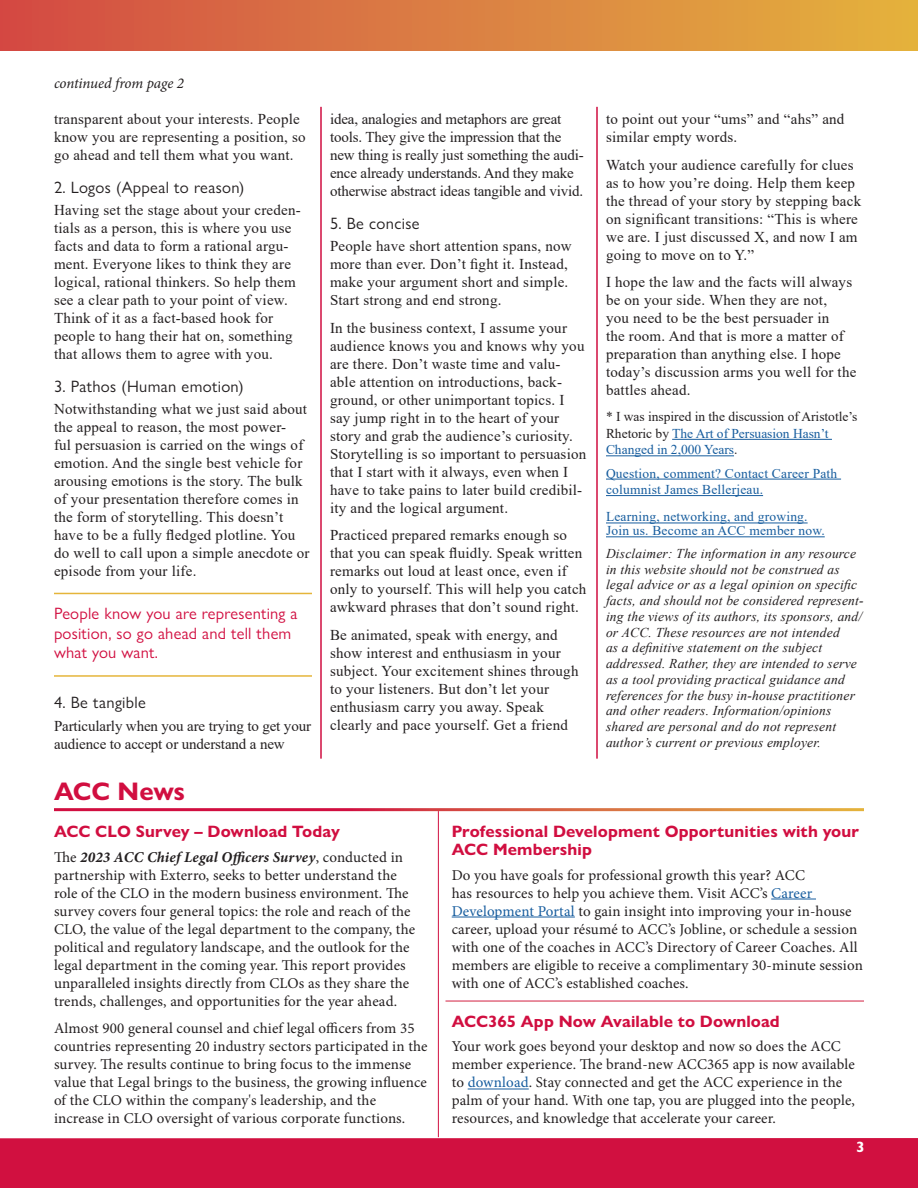
<style>
.page{position:relative;width:918px;height:1188px;background:#fff}
.page>*{position:absolute;margin:0;border:0;box-sizing:border-box;transform-origin:0 0}
.Headline_with_rule{font:700 25.5px "Gill Sans Nova";letter-spacing:-.005em;color:#d10e40}
.Subhead{font:700 16.5px/18px "Gill Sans Nova";letter-spacing:.005em;color:#d10e40}
.callout{font:16.5px/19.5px "Gill Sans Nova";letter-spacing:.015em;color:#d10e40}
.subhead-2{font:16.5px "Gill Sans Nova";letter-spacing:.02em;color:#231f20}
.body_type{font:15px/18px "Times New Roman";letter-spacing:.015em;color:#231f20}
.body_text{font:15px/18px "Minion Pro";letter-spacing:.01em;color:#231f20}
.body_type-2{font:15px/18px "Times New Roman";letter-spacing:-.01em;color:#231f20}
.Continued_line{font:italic 15px "Minion Pro";letter-spacing:-.01em;color:#231f20}
.t1{font:700 15px "Gill Sans Nova";color:#fff}
.body_type-3{font:italic 13.5px/15.8px "Times New Roman";letter-spacing:.015em;color:#231f20}
.body_type-4{font:13.5px/16.5px "Times New Roman";letter-spacing:.015em;color:#175d9e}
.body_type-5{font:13.5px/16.5px "Times New Roman";color:#231f20}
.s1{color:#175d9e}
.s2{font-weight:700;font-style:italic}
</style>
<div class="page">
<hr style="left:54px;top:675px;width:258px;height:2px;background:#e5b53a">
<hr style="left:54px;top:593px;width:258px;height:1px;background:#e5b53a">
<hr style="left:672px;top:439px;width:160px;height:1px;background:#175d9e">
<hr style="left:606px;top:456px;width:128px;height:1px;background:#175d9e">
<hr style="left:606px;top:479px;width:235px;height:1px;background:#175d9e">
<hr style="left:606px;top:495px;width:157px;height:1px;background:#175d9e">
<hr style="left:606px;top:523px;width:202px;height:1px;background:#175d9e">
<hr style="left:606px;top:537px;width:219px;height:1px;background:#175d9e">
<hr style="left:321px;top:107px;width:1px;height:652px;background:#d10e40">
<hr style="left:597px;top:107px;width:1px;height:652px;background:#d10e40">
<div style="left:0;top:0;width:918px;height:50px;background:linear-gradient(to right,#d34b45,#e4b33e)"></div>
<svg style="left:0;top:1108px;width:918px;height:80px"></svg>
<hr style="left:438px;top:811px;width:1px;height:326px;background:#fff">
<hr style="left:771px;top:899px;width:45px;height:1px;background:#175d9e">
<hr style="left:452px;top:917px;width:123px;height:1px;background:#175d9e">
<hr style="left:468px;top:1089px;width:61px;height:1px;background:#175d9e">
<p class="Continued_line" style="left:54px;top:73px;width:131px">continued from page 2</p>
<p class="body_type" style="left:54px;top:110px;width:253px">transparent about your interests. People know you are representing a position, so go ahead and tell them what you want.</p>
<p class="subhead-2" style="left:54px;top:177px;width:192px">2. Logos (Appeal to reason)</p>
<p class="body_type" style="left:54px;top:201px;width:248px">Having set the stage about your creden&shy;tials as a person, this is where you use facts and data to form a rational argu&shy;ment. Everyone likes to think they are logical, rational thinkers. So help them see a clear path to your point of view.<br>Think of it as a fact-based hook for people to hang their hat on, something that allows them to agree with you.</p>
<p class="subhead-2" style="left:54px;top:376px;width:191px">3. Pathos (Human emotion)</p>
<p class="body_type" style="left:54px;top:400px;width:257px">Notwithstanding what we just said about the appeal to reason, the most power-<br>ful persuasion is carried on the wings of emotion. And the single best vehicle for arousing emotions is the story. The bulk of your presentation therefore comes in the form of storytelling. This doesn’t have to be a fully fledged plotline. You do well to call upon a simple anecdote or episode from your life.</p>
<p class="callout" style="left:54px;top:603px;width:245px">People know you are representing a position, so go ahead and tell them what you want.</p>
<p class="subhead-2" style="left:54px;top:693px;width:93px">4. Be tangible</p>
<p class="body_type-2" style="left:54px;top:716px;width:259px">Particularly when you are trying to get your audience to accept or understand a new</p>
<p class="body_type-2" style="left:330px;top:110px;width:255px">idea, analogies and metaphors are great tools. They give the impression that the new thing is really just something the audi&shy;ence already understands. And they make otherwise abstract ideas tangible and vivid.</p>
<p class="subhead-2" style="left:330px;top:213px;width:91px">5. Be concise</p>
<p class="body_type" style="left:330px;top:237px;width:243px">People have short attention spans, now more than ever. Don’t fight it. Instead, make your argument short and simple.<br>Start strong and end strong.</p>
<p class="body_type" style="left:330px;top:318px;width:258px">In the business context, I assume your audience knows you and knows why you are there. Don’t waste time and valu&shy;able attention on introductions, back&shy;ground, or other unimportant topics. I say jump right in to the heart of your story and grab the audience’s curiosity.<br>Storytelling is so important to persuasion that I start with it always, even when I have to take pains to later build credibil&shy;ity and the logical argument.</p>
<p class="body_type" style="left:330px;top:526px;width:258px">Practiced prepared remarks enough so that you can speak fluidly. Speak written remarks out loud at least once, even if only to yourself. This will help you catch awkward phrases that don’t sound right.</p>
<p class="body_type" style="left:330px;top:626px;width:250px">Be animated, speak with energy, and show interest and enthusiasm in your subject. Your excitement shines through to your listeners. But don’t let your enthusiasm carry you away. Speak clearly and pace yourself. Get a friend</p>
<p class="body_type" style="left:606px;top:110px;width:240px">to point out your “ums” and “ahs” and similar empty words.</p>
<p class="body_type" style="left:606px;top:155px;width:257px">Watch your audience carefully for clues as to how you’re doing. Help them keep the thread of your story by stepping back on significant transitions: “This is where we are. I just discussed X, and now I am going to move on to Y.”</p>
<p class="body_type" style="left:606px;top:273px;width:252px">I hope the law and the facts will always be on your side. When they are not,<br>you need to be the best persuader in<br>the room. And that is more a matter of preparation than anything else. I hope today’s discussion arms you well for the battles ahead.</p>
<p class="body_type-5" style="left:606px;top:408px;width:253px">* I was inspired in the discussion of Aristotle’s<br>Rhetoric by <span class="s1">The Art of Persuasion Hasn’t<br>Changed in 2,000 Years</span>.</p>
<p class="body_type-4" style="left:606px;top:464px;width:233px">Question, comment? Contact Career Path columnist James Bellerjeau.</p>
<p class="body_type-4" style="left:606px;top:508px;width:203px">Learning, networking, and growing.</p>
<p class="body_type-4" style="left:606px;top:522px;width:220px">Join us. Become an ACC member now.</p>
<p class="body_type-3" style="left:606px;top:545px;width:259px">Disclaimer: The information in any resource in this website should not be construed as legal advice or as a legal opinion on specific facts, and should not be considered represent&shy;ing the views of its authors, its sponsors, and/ or ACC. These resources are not intended<br>as a definitive statement on the subject addressed. Rather, they are intended to serve as a tool providing practical guidance and references for the busy in-house practitioner and other readers. Information/opinions shared are personal and do not represent author’s current or previous employer.</p>
<p class="Headline_with_rule" style="left:54px;top:775px;width:133px">ACC News</p>
<p class="Subhead" style="left:54px;top:822px;width:287px">ACC CLO Survey – Download Today</p>
<p class="body_text" style="left:54px;top:848px;width:363px">The <span class="s2">2023 ACC Chief Legal Officers Survey</span>, conducted in partnership with Exterro, seeks to better understand the role of the CLO in the modern business environment. The survey covers four general topics: the role and reach of the CLO, the value of the legal department to the company, the political and regulatory landscape, and the outlook for the legal department in the coming year. This report provides unparalleled insights directly from CLOs as they share the trends, challenges, and opportunities for the year ahead.</p>
<p class="body_text" style="left:54px;top:1020px;width:375px">Almost 900 general counsel and chief legal officers from 35 countries representing 20 industry sectors participated in the survey. The results continue to bring focus to the immense value that Legal brings to the business, the growing influence of the CLO within the company's leadership, and the increase in CLO oversight of various corporate functions.</p>
<p class="Subhead" style="left:452px;top:822px;width:409px">Professional Development Opportunities with your<br>ACC Membership</p>
<p class="body_text" style="left:452px;top:866px;width:413px">Do you have goals for professional growth this year? ACC<br>has resources to help you achieve them. Visit ACC’s <span class="s1">Career Development Portal</span> to gain insight into improving your in-house career, upload your résumé to ACC’s Jobline, or schedule a session with one of the coaches in ACC’s Directory of Career Coaches. All members are eligible to receive a complimentary 30-minute session with one of ACC’s established coaches.</p>
<p class="Subhead" style="left:452px;top:1012px;width:330px">ACC365 App Now Available to Download</p>
<p class="body_text" style="left:452px;top:1038px;width:405px">Your work goes beyond your desktop and now so does the ACC member experience. The brand-new ACC365 app is now available to <span class="s1">download</span>. Stay connected and get the ACC experience in the palm of your hand. With one tap, you are plugged into the people, resources, and knowledge that accelerate your career.</p>
<p class="t1" style="left:856px;top:1138px;width:10px">3</p>
</div>
